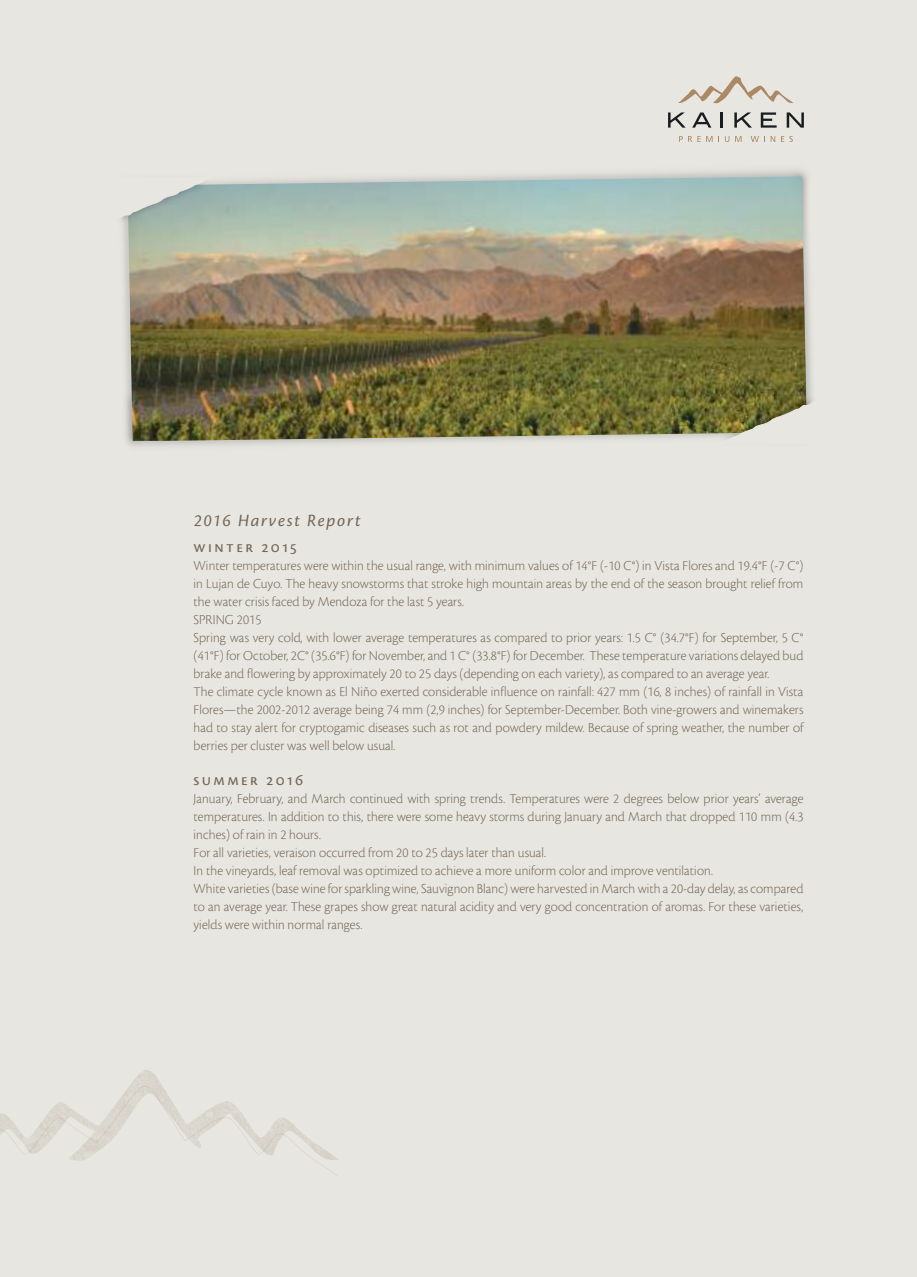
<style>
.page{position:relative;width:917px;height:1277px;background:#fff}
.page>*{position:absolute;margin:0;border:0;box-sizing:border-box;transform-origin:0 0}
.t1{font:italic 18px "Cronos Pro";letter-spacing:.09em;color:#736658}
.t2{font:16.95px "Cronos MM SC 408 11";letter-spacing:.145em;color:#736658}
.t3{font:14.25px/18px "Cronos MM 250 72";letter-spacing:.01em;color:#736658}
</style>
<div class="page">
<div style="left:1px;top:1px;width:915px;height:1275px;background:#e8e6e0"></div>
<img style="left:128px;top:176px;width:679px;height:265px">
<img style="left:120px;top:176px;width:142px;height:98px">
<svg style="left:118px;top:176px;width:102px;height:47px"></svg>
<img style="left:671px;top:347px;width:141px;height:102px">
<svg style="left:712px;top:397px;width:101px;height:47px"></svg>
<svg style="left:678px;top:76px;width:115px;height:28px"></svg>
<svg style="left:679px;top:136px;width:33px;height:6px"></svg>
<svg style="left:725px;top:136px;width:4px;height:6px"></svg>
<svg style="left:735px;top:136px;width:6px;height:6px"></svg>
<svg style="left:750px;top:136px;width:25px;height:6px"></svg>
<svg style="left:781px;top:136px;width:12px;height:6px"></svg>
<svg style="left:668px;top:112px;width:17px;height:16px"></svg>
<svg style="left:692px;top:112px;width:19px;height:16px"></svg>
<hr style="left:720px;top:112px;width:3px;height:16px;background:#1a1d20">
<svg style="left:734px;top:112px;width:18px;height:16px"></svg>
<svg style="left:761px;top:112px;width:15px;height:16px"></svg>
<svg style="left:787px;top:112px;width:17px;height:16px"></svg>
<img style="left:0;top:1070px;width:339px;height:90px">
<svg style="left:0;top:1086px;width:338px;height:90px"></svg>
<p class="t1" style="left:194px;top:510px;width:168px">2016 Harvest Report</p>
<p class="t2" style="left:194px;top:537px;width:105px">winter 2015</p>
<p class="t3" style="left:194px;top:556px;width:611px">Winter temperatures were within the usual range, with minimum values of 14°F (-10 C°) in Vista Flores and 19.4°F (-7 C°) in Lujan de Cuyo. The heavy snowstorms that stroke high mountain areas by the end of the season brought relief from the water crisis faced by Mendoza for the last 5 years.<br>SPRING 2015<br>Spring was very cold, with lower average temperatures as compared to prior years: 1.5 C° (34.7°F) for September, 5 C° (41°F) for October, 2C° (35.6°F) for November, and 1 C° (33.8°F) for December. These temperature variations delayed bud brake and flowering by approximately 20 to 25 days (depending on each variety), as compared to an average year.<br>The climate cycle known as El Niño exerted considerable influence on rainfall: 427 mm (16, 8 inches) of rainfall in Vista Flores—the 2002-2012 average being 74 mm (2,9 inches) for September-December. Both vine-growers and winemakers had to stay alert for cryptogamic diseases such as rot and powdery mildew. Because of spring weather, the number of berries per cluster was well below usual.</p>
<p class="t2" style="left:194px;top:770px;width:111px">summer 2016</p>
<p class="t3" style="left:194px;top:789px;width:611px">January, February, and March continued with spring trends. Temperatures were 2 degrees below prior years’ average temperatures. In addition to this, there were some heavy storms during January and March that dropped 110 mm (4.3 inches) of rain in 2 hours.<br>For all varieties, veraison occurred from 20 to 25 days later than usual.<br>In the vineyards, leaf removal was optimized to achieve a more uniform color and improve ventilation.<br>White varieties (base wine for sparkling wine, Sauvignon Blanc) were harvested in March with a 20-day delay, as compared to an average year. These grapes show great natural acidity and very good concentration of aromas. For these varieties, yields were within normal ranges.</p>
</div>
